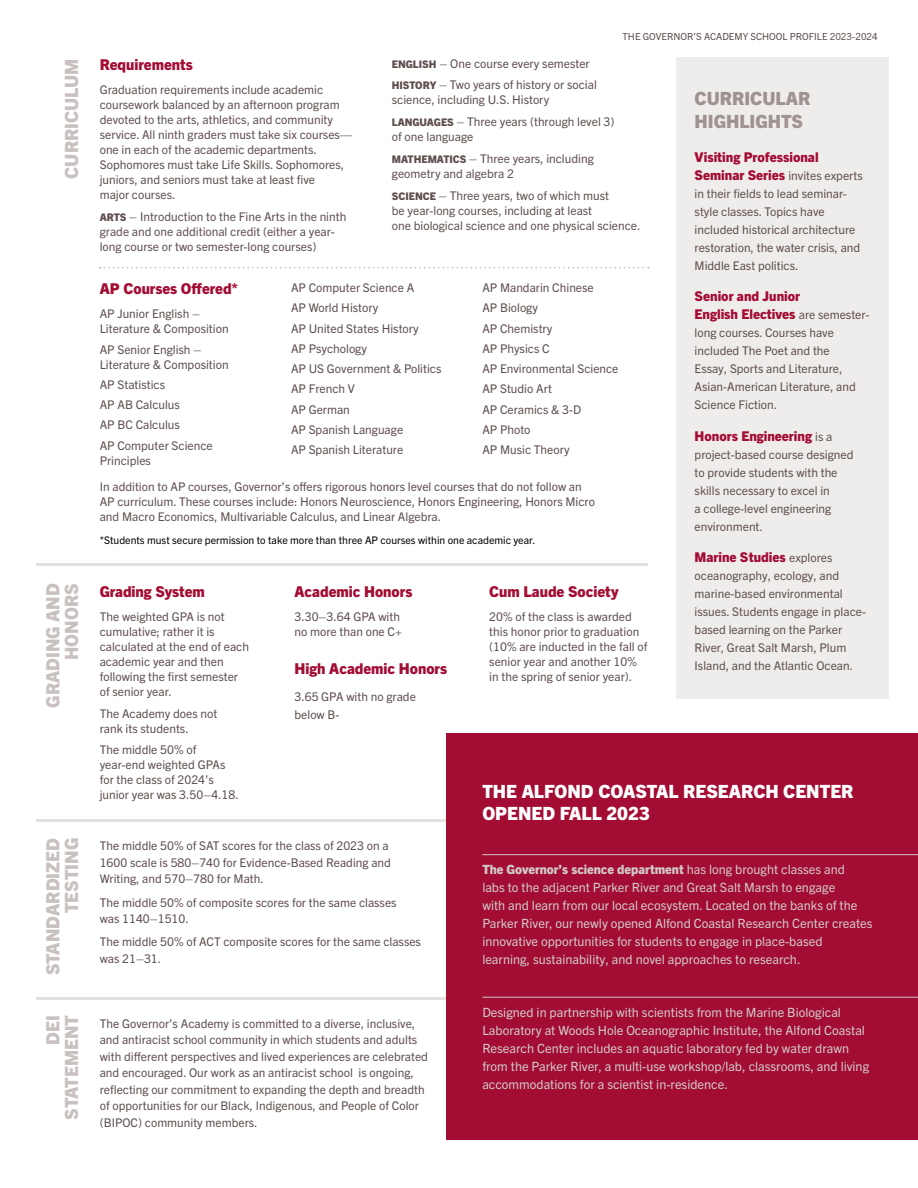
<style>
.page{position:relative;width:918px;height:1188px;background:#fff}
.page>*{position:absolute;margin:0;border:0;box-sizing:border-box;transform-origin:0 0}
.t1{font:800 18.3px/18.8px "Trade Gothic Next LT Pro";color:#c8c1bf;text-align:right}
.t2{font:800 18.3px/22.5px "Trade Gothic Next LT Pro";color:#fff}
.t3{font:800 18.3px/22.5px "Trade Gothic Next LT Pro";color:#9f9391}
.t4{font:800 15px "Trade Gothic Next LT Pro";color:#a30c33}
.t5{font:800 13.5px/18px "Trade Gothic Next LT Pro";color:#a30c33}
.t6{font:12.75px/18px "Trade Gothic Next LT Pro";color:#d1cac9}
.t7{font:12px/15px "Trade Gothic Next LT Pro";color:#5f504e}
.t8{font:10.5px "Trade Gothic Next LT Pro";color:#000}
.t9{font:9.75px "Trade Gothic Next LT Pro";color:#5f504e}
.s1{font-weight:800;font-size:10.5px}
.s2{font-weight:800;font-size:13.5px;color:#a30c33}
.s3{font-weight:400;font-size:12px;color:#5f504e}
.s4{font-weight:800}
</style>
<div class="page">
<hr style="left:36px;top:819px;width:504px;height:3px;background:#e4e0df">
<hr style="left:36px;top:997px;width:504px;height:3px;background:#e4e0df">
<div style="left:446px;top:733px;width:472px;height:407px;background:#a30c33"></div>
<hr style="left:36px;top:563px;width:612px;height:3px;background:#e4e0df">
<div style="left:677px;top:57px;width:212px;height:642px;background:#efedec"></div>
<svg style="left:100px;top:267px;width:549px;height:1px"></svg>
<hr style="left:482px;top:854px;width:436px;height:1px;background:#d1cac9">
<hr style="left:482px;top:997px;width:436px;height:1px;background:#d1cac9">
<h1 class="t1" style="left:61px;top:179px;width:122px;rotate:-90deg">CURRICULUM</h1>
<h1 class="t1" style="left:42px;top:708px;width:126px;rotate:-90deg">GRADING AND<br>HONORS</h1>
<h1 class="t1" style="left:42px;top:975px;width:139px;rotate:-90deg">STANDARDIZED<br>TESTING</h1>
<h1 class="t1" style="left:42px;top:1120px;width:106px;rotate:-90deg">DEI<br>STATEMENT</h1>
<p class="t9" style="left:623px;top:30px;width:257px">THE GOVERNOR’S ACADEMY SCHOOL PROFILE 2023-2024</p>
<p class="t7" style="left:392px;top:52px;width:206px;line-height:21.8px"><span class="s1">ENGLISH</span> – One course every semester<br><span class="s1">HISTORY</span> – Two years of history or social</p>
<p class="t7" style="left:392px;top:88px;width:224px;line-height:21.8px">science, including U.S. History<br><span class="s1">LANGUAGES</span> – Three years (through level 3)</p>
<p class="t7" style="left:392px;top:125px;width:203px;line-height:21.8px">of one language<br><span class="s1">MATHEMATICS</span> – Three years, including</p>
<p class="t7" style="left:392px;top:162px;width:219px;line-height:21.8px">geometry and algebra 2<br><span class="s1">SCIENCE</span> – Three years, two of which must</p>
<p class="t7" style="left:392px;top:202px;width:250px">be year-long courses, including at least<br>one biological science and one physical science.</p>
<p class="t4" style="left:100px;top:54px;width:95px">Requirements</p>
<p class="t7" style="left:100px;top:81px;width:254px">Graduation requirements include academic coursework balanced by an afternoon program devoted to the arts, athletics, and community service. All ninth graders must take six courses— one in each of the academic departments.<br>Sophomores must take Life Skills. Sophomores, juniors, and seniors must take at least five<br>major courses.</p>
<p class="t7" style="left:100px;top:208px;width:248px"><span class="s1">ARTS</span> – Introduction to the Fine Arts in the ninth grade and one additional credit (either a year&shy;long course or two semester-long courses)</p>
<h1 class="t3" style="left:695px;top:86px;width:117px">CURRICULAR<br>HIGHLIGHTS</h1>
<p class="t5" style="left:695px;top:147px;width:126px">Visiting Professional</p>
<p class="t7" style="left:695px;top:166px;width:170px;line-height:18px"><span class="s2">Seminar Series</span> invites experts in their fields to lead seminar&shy;style classes. Topics have included historical architecture restoration, the water crisis, and<br>Middle East politics.</p>
<p class="t5" style="left:695px;top:287px;width:176px">Senior and Junior<br>English Electives <span class="s3">are semester-</span></p>
<p class="t7" style="left:695px;top:323px;width:163px;line-height:18px">long courses. Courses have included The Poet and the<br>Essay, Sports and Literature,<br>Asian-American Literature, and<br>Science Fiction.</p>
<p class="t5" style="left:695px;top:426px;width:139px">Honors Engineering <span class="s3">is a</span></p>
<p class="t7" style="left:695px;top:445px;width:160px;line-height:18px">project-based course designed to provide students with the skills necessary to excel in<br>a college-level engineering environment.</p>
<p class="t5" style="left:695px;top:548px;width:139px">Marine Studies <span class="s3">explores</span></p>
<p class="t7" style="left:695px;top:566px;width:173px;line-height:18px">oceanography, ecology, and marine-based environmental issues. Students engage in place&shy;based learning on the Parker<br>River, Great Salt Marsh, Plum<br>Island, and the Atlantic Ocean.</p>
<p class="t7" style="left:291px;top:277px;width:152px;line-height:20.2px">AP Computer Science A<br>AP World History<br>AP United States History<br>AP Psychology<br>AP US Government &amp; Politics<br>AP French V<br>AP German<br>AP Spanish Language<br>AP Spanish Literature</p>
<p class="t7" style="left:482px;top:277px;width:138px;line-height:20.2px">AP Mandarin Chinese<br>AP Biology<br>AP Chemistry<br>AP Physics C<br>AP Environmental Science<br>AP Studio Art<br>AP Ceramics &amp; 3-D<br>AP Photo<br>AP Music Theory</p>
<p class="t4" style="left:100px;top:279px;width:140px">AP Courses Offered*</p>
<p class="t7" style="left:100px;top:306px;width:130px">AP Junior English –<br>Literature &amp; Composition</p>
<p class="t7" style="left:100px;top:341px;width:130px">AP Senior English –<br>Literature &amp; Composition</p>
<p class="t7" style="left:100px;top:374px;width:114px;line-height:20.2px">AP Statistics<br>AP AB Calculus<br>AP BC Calculus<br>AP Computer Science</p>
<p class="t7" style="left:100px;top:452px;width:53px">Principles</p>
<p class="t7" style="left:100px;top:478px;width:497px">In addition to AP courses, Governor’s offers rigorous honors level courses that do not follow an<br>AP curriculum. These courses include: Honors Neuroscience, Honors Engineering, Honors Micro and Macro Economics, Multivariable Calculus, and Linear Algebra.</p>
<p class="t8" style="left:100px;top:533px;width:437px">*Students must secure permission to take more than three AP courses within one academic year.</p>
<p class="t4" style="left:100px;top:581px;width:107px">Grading System</p>
<p class="t7" style="left:100px;top:608px;width:151px">The weighted GPA is not cumulative; rather it is calculated at the end of each academic year and then following the first semester of senior year.</p>
<p class="t7" style="left:100px;top:705px;width:119px">The Academy does not rank its students.</p>
<p class="t7" style="left:100px;top:742px;width:140px">The middle 50% of year-end weighted GPAs for the class of 2024’s junior year was 3.50–4.18.</p>
<p class="t4" style="left:295px;top:581px;width:119px">Academic Honors</p>
<p class="t7" style="left:295px;top:608px;width:109px">3.30–3.64 GPA with no more than one C+</p>
<p class="t4" style="left:295px;top:658px;width:154px">High Academic Honors</p>
<p class="t7" style="left:295px;top:687px;width:123px;line-height:18px">3.65 GPA with no grade below B-</p>
<p class="t4" style="left:489px;top:581px;width:131px">Cum Laude Society</p>
<p class="t7" style="left:489px;top:608px;width:160px">20% of the class is awarded this honor prior to graduation (10% are inducted in the fall of senior year and another 10% in the spring of senior year).</p>
<h1 class="t2" style="left:482px;top:779px;width:373px">THE ALFOND COASTAL RESEARCH CENTER<br>OPENED FALL 2023</h1>
<p class="t7" style="left:100px;top:837px;width:293px;line-height:16.5px">The middle 50% of SAT scores for the class of 2023 on a<br>1600 scale is 580–740 for Evidence-Based Reading and<br>Writing, and 570–780 for Math.</p>
<p class="t7" style="left:100px;top:893px;width:298px;line-height:16.5px">The middle 50% of composite scores for the same classes was 1140–1510.</p>
<p class="t7" style="left:100px;top:933px;width:323px;line-height:16.5px">The middle 50% of ACT composite scores for the same classes was 21–31.</p>
<p class="t7" style="left:100px;top:1014px;width:330px;line-height:16.5px">The Governor’s Academy is committed to a diverse, inclusive, and antiracist school community in which students and adults with different perspectives and lived experiences are celebrated and encouraged. Our work as an antiracist school is ongoing, reflecting our commitment to expanding the depth and breadth of opportunities for our Black, Indigenous, and People of Color (BIPOC) community members.</p>
<p class="t6" style="left:482px;top:860px;width:392px"><span class="s4">The Governor’s science department</span> has long brought classes and<br>labs to the adjacent Parker River and Great Salt Marsh to engage<br>with and learn from our local ecosystem. Located on the banks of the Parker River, our newly opened Alfond Coastal Research Center creates innovative opportunities for students to engage in place-based learning, sustainability, and novel approaches to research.</p>
<p class="t6" style="left:482px;top:1002px;width:388px">Designed in partnership with scientists from the Marine Biological Laboratory at Woods Hole Oceanographic Institute, the Alfond Coastal Research Center includes an aquatic laboratory fed by water drawn from the Parker River, a multi-use workshop/lab, classrooms, and living accommodations for a scientist in-residence.</p>
</div>
